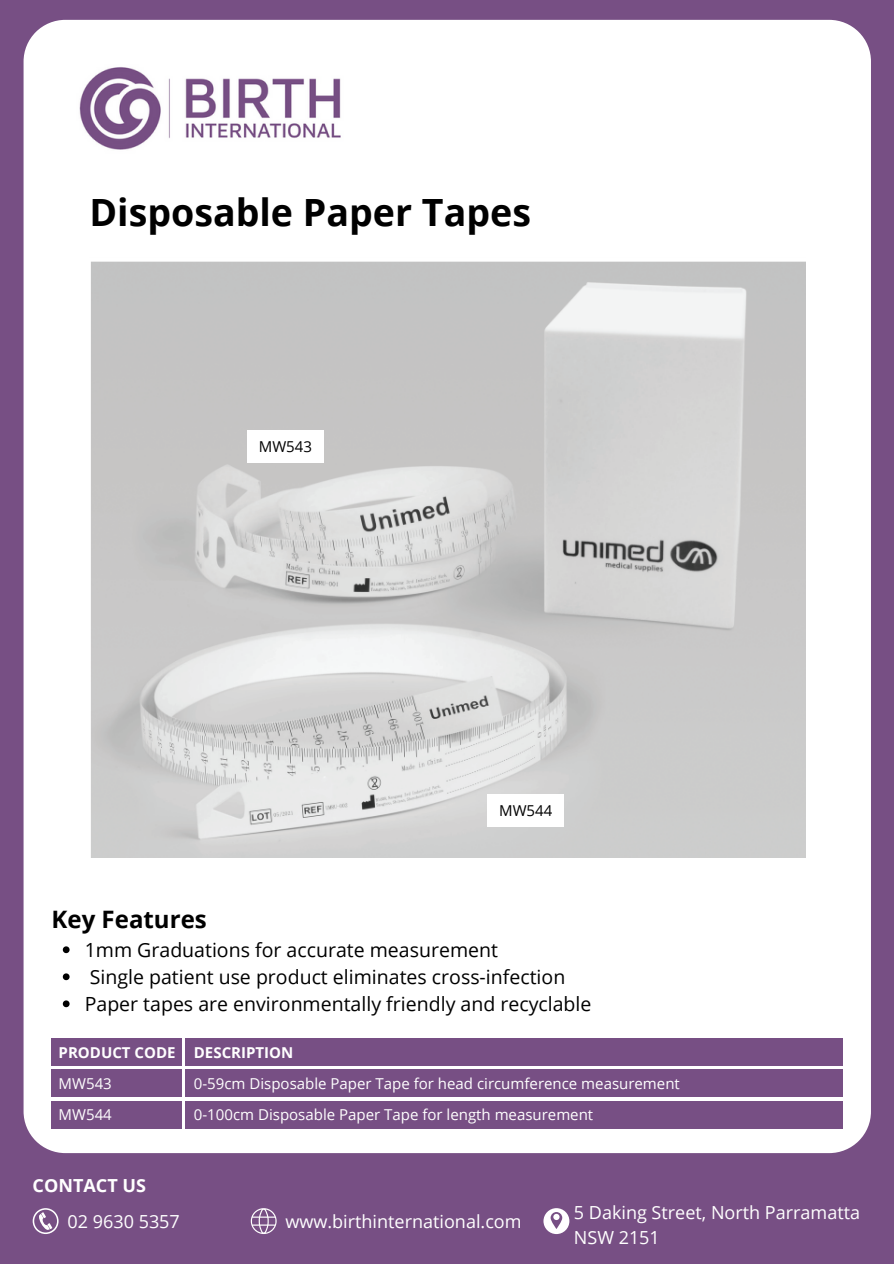
<style>
.page{position:relative;width:894px;height:1264px;background:#fff}
.page>*{position:absolute;margin:0;border:0;box-sizing:border-box;transform-origin:0 0}
.t1{font:700 37.5px "Open Sans";color:#000}
.t2{font:700 24px "Open Sans";color:#000}
.t3{font:19.5px/27px "Open Sans";color:#000}
.t4{font:18px/24.8px "Open Sans";color:#fff}
.t5{font:700 18px "Open Sans";color:#fff}
.t6{font:15px/31.2px "Open Sans";color:#fff}
.t7{font:700 15px "Open Sans";color:#fff}
.t8{font:15px "Open Sans";color:#000}
</style>
<div class="page">
<div style="left:0;top:0;width:893px;height:1263px;background:#774f84"></div>
<div style="left:24px;top:20px;width:846px;height:1133px;background:#fff"></div>
<img style="left:89px;top:257px;width:715px;height:600px">
<img style="left:68px;top:59px;width:284px;height:104px">
<div style="left:52px;top:1038px;width:130px;height:27px;background:#774f84"></div>
<div style="left:52px;top:1069px;width:130px;height:27px;background:#774f84"></div>
<div style="left:52px;top:1101px;width:130px;height:27px;background:#774f84"></div>
<div style="left:185px;top:1038px;width:658px;height:27px;background:#774f84"></div>
<div style="left:185px;top:1069px;width:658px;height:27px;background:#774f84"></div>
<div style="left:185px;top:1101px;width:658px;height:27px;background:#774f84"></div>
<svg style="left:33px;top:1208px;width:26px;height:25px"></svg>
<svg style="left:251px;top:1208px;width:25px;height:25px"></svg>
<svg style="left:543px;top:1208px;width:26px;height:25px"></svg>
<div style="left:487px;top:794px;width:77px;height:32px;background:#fff"></div>
<div style="left:247px;top:430px;width:77px;height:33px;background:#fff"></div>
<svg style="left:63px;top:946px;width:7px;height:7px"></svg>
<svg style="left:63px;top:973px;width:7px;height:7px"></svg>
<svg style="left:63px;top:1000px;width:7px;height:7px"></svg>
<h1 class="t1" style="left:89px;top:186px;width:443px">Disposable Paper Tapes</h1>
<p class="t8" style="left:259px;top:436px;width:55px">MW543</p>
<p class="t2" style="left:52px;top:902px;width:157px">Key Features</p>
<p class="t8" style="left:499px;top:800px;width:55px">MW544</p>
<p class="t3" style="left:85px;top:935px;width:508px">1mm Graduations for accurate measurement<br>Single patient use product eliminates cross-infection<br>Paper tapes are environmentally friendly and recyclable</p>
<p class="t7" style="left:59px;top:1041px;width:236px">PRODUCT CODE DESCRIPTION</p>
<p class="t6" style="left:59px;top:1067px;width:55px">MW543<br>MW544</p>
<p class="t6" style="left:194px;top:1067px;width:487px">0-59cm Disposable Paper Tape for head circumference measurement<br>0-100cm Disposable Paper Tape for length measurement</p>
<p class="t5" style="left:33px;top:1173px;width:115px">CONTACT US</p>
<p class="t4" style="left:68px;top:1208px;width:114px">02 9630 5357</p>
<p class="t4" style="left:285px;top:1208px;width:237px">www.birthinternational.com</p>
<p class="t4" style="left:573px;top:1199px;width:287px">5 Daking Street, North Parramatta<br>NSW 2151</p>
</div>
